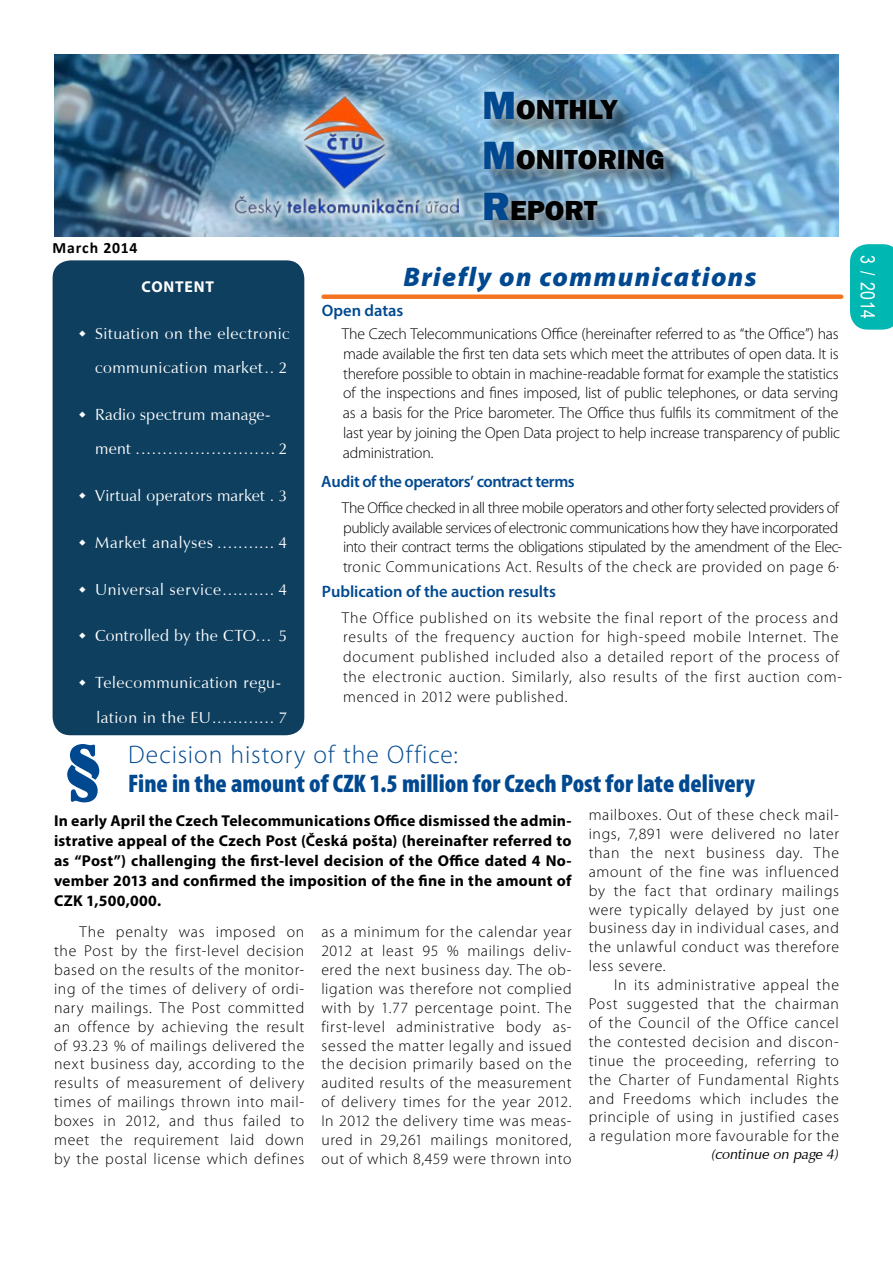
<style>
.page{position:relative;width:893px;height:1263px;background:#fff}
.page>*{position:absolute;margin:0;border:0;box-sizing:border-box;transform-origin:0 0}
.t1{font:72px "Stencil";color:#004990}
.t2{font:800 28.35px/50.4px "Franklin Gothic";color:#000}
.Titulek{font:italic 900 27px "Myriad Pro";letter-spacing:.05em;color:#004990}
.Titulek-2{font:900 condensed 25.5px "Myriad Pro";letter-spacing:.005em;color:#004990}
.Titulek-3{font:300 25.5px "Myriad Pro";letter-spacing:.04em;color:#004990}
.t3{font:19.5px "Arial Narrow";color:#fff}
.t4{font:16.5px/34.2px "Vera Humana 95";letter-spacing:.03em;color:#fff}
.Podtitulek{font:600 16.5px "Myriad Pro";letter-spacing:-.005em;color:#004990}
.Podtitulek-2{font:600 16.5px "Myriad Pro";letter-spacing:-.025em;color:#004990}
.Základní-volně__bez{font:300 15.75px/18.9px "Myriad Pro";letter-spacing:.045em;color:#000;text-align:justify}
.Odraženo{font:300 15.75px/19.8px "Myriad Pro";letter-spacing:-.01em;color:#000}
.Odraženo-2{font:300 15.75px/19.8px "Myriad Pro";letter-spacing:.045em;color:#000}
.Bez_odsazení{font:700 15.75px/19.8px "Myriad Pro";letter-spacing:.015em;color:#000;text-align:justify}
.t5{font:700 15.75px "Calibri";letter-spacing:.055em;color:#000}
.t6{font:700 15.75px "Myriad Pro";letter-spacing:.05em;color:#fff}
.t7{font:italic 15px "Vera Humana 95";color:#000}
.s1{font-size:40.5px;color:#004990}
</style>
<div class="page">
<div style="left:324px;top:294px;width:517px;height:5px;background:#f47421"></div>
<img style="left:54px;top:54px;width:785px;height:182px">
<div style="left:485px;top:92px;width:197px;height:145px;background:#000;opacity:.56"></div>
<div style="left:476px;top:83px;width:197px;height:146px;background:#fff;opacity:.66"></div>
<div style="left:228px;top:88px;width:238px;height:137px;background:#fff;opacity:.98"></div>
<img style="left:234px;top:92px;width:224px;height:128px">
<div style="left:53px;top:260px;width:251px;height:475px;background:#0e3f5f;border-radius:18px"></div>
<svg style="left:850px;top:244px;width:43px;height:86px;background:#0cbab5"></svg>
<p class="t5" style="left:53px;top:237px;width:86px">March 2014</p>
<p class="t6" style="left:141px;top:276px;width:74px">CONTENT</p>
<p class="t4" style="left:95px;top:316px;width:196px">Situation on the electronic communication market.. 2</p>
<p class="t4" style="left:95px;top:397px;width:194px">Radio spectrum manage&shy;ment .......................... 2</p>
<p class="t4" style="left:95px;top:478px;width:194px">Virtual operators market . 3</p>
<p class="t4" style="left:95px;top:525px;width:194px">Market analyses ........... 4</p>
<p class="t4" style="left:95px;top:572px;width:194px">Universal service.......... 4</p>
<p class="t4" style="left:95px;top:619px;width:194px">Controlled by the CTO… 5</p>
<p class="t4" style="left:95px;top:666px;width:194px">Telecommunication regu&shy;lation in the EU............ 7</p>
<h2 class="t2" style="left:482px;top:84px;width:184px"><span class="s1">M</span>ONTHLY<br><span class="s1">M</span>ONITORING<br><span class="s1">R</span>EPORT</h2>
<h2 class="Titulek" style="left:403px;top:259px;width:355px">Briefly on communications</h2>
<h4 class="Podtitulek" style="left:322px;top:300px;width:83px">Open datas</h4>
<p class="Odraženo" style="left:342px;top:324px;width:500px">The Czech Telecommunications Office (hereinafter referred to as “the Office”) has made available the first ten data sets which meet the attributes of open data. It is therefore possible to obtain in machine-readable format for example the statistics of the inspections and fines imposed, list of public telephones, or data serving as a basis for the Price barometer. The Office thus fulfils its commitment of the last year by joining the Open Data project to help increase transparency of public administration.</p>
<h4 class="Podtitulek-2" style="left:321px;top:471px;width:255px">Audit of the operators’ contract terms</h4>
<p class="Odraženo" style="left:342px;top:497px;width:502px">The Office checked in all three mobile operators and other forty selected providers of publicly available services of electronic communications how they have incorporated into their contract terms the obligations stipulated by the amendment of the Elec&shy;tronic Communications Act. Results of the check are provided on page 6.</p>
<h4 class="Podtitulek" style="left:322px;top:581px;width:235px">Publication of the auction results</h4>
<p class="Odraženo-2" style="left:342px;top:607px;width:502px">The Office published on its website the final report of the process and results of the frequency auction for high-speed mobile Internet. The document published included also a detailed report of the process of the electronic auction. Similarly, also results of the first auction com&shy;menced in 2012 were published.</p>
<h1 class="t1" style="left:65px;top:727px;width:37px">§</h1>
<h2 class="Titulek-3" style="left:128px;top:739px;width:331px">Decision history of the Office:</h2>
<h2 class="Titulek-2" style="left:128px;top:767px;width:628px">Fine in the amount of CZK 1.5 million for Czech Post for late delivery</h2>
<p class="Bez_odsazení" style="left:54px;top:810px;width:519px">In early April the Czech Telecommunications Office dismissed the admin&shy;istrative appeal of the Czech Post (Česká pošta) (hereinafter referred to as “Post”) challenging the first-level decision of the Office dated 4 No&shy;vember 2013 and confirmed the imposition of the fine in the amount of CZK 1,500,000.</p>
<p class="Základní-volně__bez" style="left:54px;top:922px;width:252px;text-indent:26px">The penalty was imposed on the Post by the first-level decision based on the results of the monitor&shy;ing of the times of delivery of ordi&shy;nary mailings. The Post committed an offence by achieving the result of 93.23 % of mailings delivered the next business day, according to the results of measurement of delivery times of mailings thrown into mail&shy;boxes in 2012, and thus failed to meet the requirement laid down by the postal license which defines</p>
<p class="Základní-volně__bez" style="left:321px;top:922px;width:252px">as a minimum for the calendar year 2012 at least 95 % mailings deliv&shy;ered the next business day. The ob&shy;ligation was therefore not complied with by 1.77 percentage point. The first-level administrative body as&shy;sessed the matter legally and issued the decision primarily based on the audited results of the measurement of delivery times for the year 2012.<br>In 2012 the delivery time was meas&shy;ured in 29,261 mailings monitored, out of which 8,459 were thrown into</p>
<p class="Základní-volně__bez" style="left:589px;top:805px;width:252px">mailboxes. Out of these check mail&shy;ings, 7,891 were delivered no later than the next business day. The amount of the fine was influenced by the fact that ordinary mailings were typically delayed by just one business day in individual cases, and the unlawful conduct was therefore less severe.</p>
<p class="Základní-volně__bez" style="left:589px;top:975px;width:252px;text-indent:26px">In its administrative appeal the Post suggested that the chairman of the Council of the Office cancel the contested decision and discon&shy;tinue the proceeding, referring to the Charter of Fundamental Rights and Freedoms which includes the principle of using in justified cases a regulation more favourable for the</p>
<p class="t7" style="left:711px;top:1145px;width:129px">(continue on page 4)</p>
<p class="t3" style="left:882px;top:255px;width:65px;rotate:90deg">3 / 2014</p>
</div>
